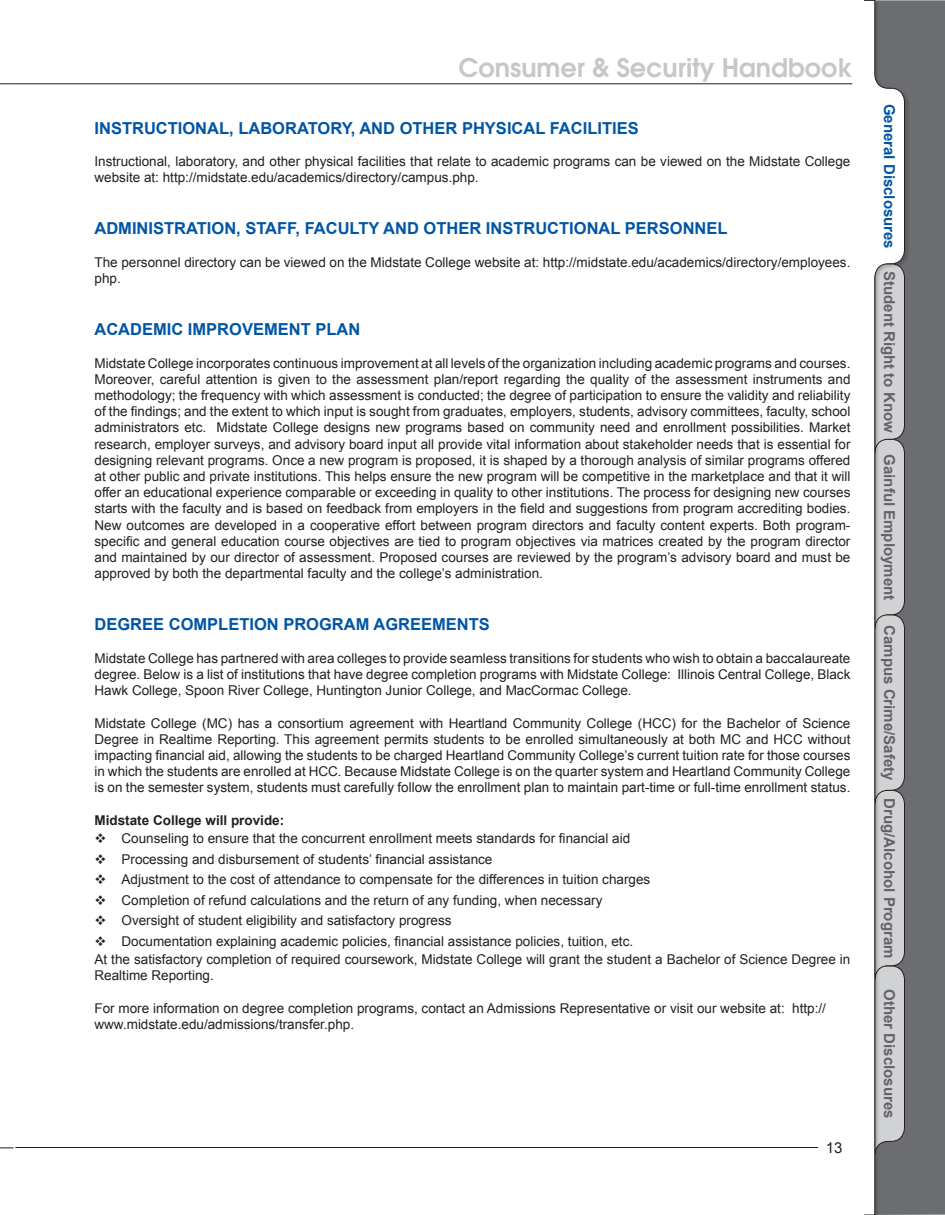
<style>
.page{position:relative;width:945px;height:1215px;background:#fff}
.page>*{position:absolute;margin:0;border:0;box-sizing:border-box;transform-origin:0 0}
.t1{font:600 25.5px "Avant Garde";color:#c7c7c9}
.Heading_1{font:700 16.5px "Arial";color:#0155a5}
.t2{font:700 15px "Arial";color:#636366}
.t3{font:700 15px "Arial";color:#0155a5}
.t4{font:15px "Arial";color:#231f20}
.Heading_1-2{font:13.5px/16.2px "Arial";color:#231f20}
.Heading_2{font:700 13.5px "Arial";color:#231f20}
</style>
<div class="page">
<svg style="left:0;top:83px;width:14px;height:1px"></svg>
<svg style="left:0;top:1148px;width:14px;height:1px"></svg>
<hr style="left:15px;top:1147px;width:803px;height:1px;background:#231f20">
<hr style="left:14px;top:83px;width:838px;height:1px;background:#231f20">
<div style="left:910px;top:0;width:35px;height:1215px;background:#6c6d70"></div>
<div style="left:864px;top:0;width:46px;height:1215px;background:#231f20;opacity:.25"></div>
<svg style="left:864px;top:0;width:41px;height:1215px"></svg>
<h1 class="t1" style="left:459px;top:51px;width:395px">Consumer &amp; Security Handbook</h1>
<p class="Heading_1" style="left:94px;top:117px;width:546px">INSTRUCTIONAL, LABORATORY, AND OTHER PHYSICAL FACILITIES</p>
<p class="Heading_1-2" style="left:94px;top:153px;width:757px">Instructional, laboratory, and other physical facilities that relate to academic programs can be viewed on the Midstate College website at: http://midstate.edu/academics/directory/campus.php.</p>
<p class="Heading_1" style="left:94px;top:218px;width:635px">ADMINISTRATION, STAFF, FACULTY AND OTHER INSTRUCTIONAL PERSONNEL</p>
<p class="Heading_1-2" style="left:94px;top:254px;width:757px">The personnel directory can be viewed on the Midstate College website at: http://midstate.edu/academics/directory/employees. php.</p>
<p class="Heading_1" style="left:94px;top:318px;width:267px">ACADEMIC IMPROVEMENT PLAN</p>
<p class="Heading_1-2" style="left:94px;top:355px;width:758px;text-align:justify">Midstate College incorporates continuous improvement at all levels of the organization including academic programs and courses.<br>Moreover, careful attention is given to the assessment plan/report regarding the quality of the assessment instruments and methodology; the frequency with which assessment is conducted; the degree of participation to ensure the validity and reliability of the findings; and the extent to which input is sought from graduates, employers, students, advisory committees, faculty, school administrators etc. Midstate College designs new programs based on community need and enrollment possibilities. Market research, employer surveys, and advisory board input all provide vital information about stakeholder needs that is essential for designing relevant programs. Once a new program is proposed, it is shaped by a thorough analysis of similar programs offered at other public and private institutions. This helps ensure the new program will be competitive in the marketplace and that it will offer an educational experience comparable or exceeding in quality to other institutions. The process for designing new courses starts with the faculty and is based on feedback from employers in the field and suggestions from program accrediting bodies.<br>New outcomes are developed in a cooperative effort between program directors and faculty content experts. Both program&shy;specific and general education course objectives are tied to program objectives via matrices created by the program director and maintained by our director of assessment. Proposed courses are reviewed by the program’s advisory board and must be approved by both the departmental faculty and the college’s administration.</p>
<p class="Heading_1" style="left:94px;top:614px;width:397px">DEGREE COMPLETION PROGRAM AGREEMENTS</p>
<p class="Heading_1-2" style="left:94px;top:650px;width:757px;text-align:justify">Midstate College has partnered with area colleges to provide seamless transitions for students who wish to obtain a baccalaureate degree. Below is a list of institutions that have degree completion programs with Midstate College: Illinois Central College, Black Hawk College, Spoon River College, Huntington Junior College, and MacCormac College.</p>
<p class="Heading_1-2" style="left:94px;top:715px;width:758px;text-align:justify">Midstate College (MC) has a consortium agreement with Heartland Community College (HCC) for the Bachelor of Science Degree in Realtime Reporting. This agreement permits students to be enrolled simultaneously at both MC and HCC without impacting financial aid, allowing the students to be charged Heartland Community College’s current tuition rate for those courses in which the students are enrolled at HCC. Because Midstate College is on the quarter system and Heartland Community College is on the semester system, students must carefully follow the enrollment plan to maintain part-time or full-time enrollment status.</p>
<p class="Heading_2" style="left:94px;top:811px;width:191px">Midstate College will provide:</p>
<p class="Heading_1-2" style="left:122px;top:830px;width:510px">Counseling to ensure that the concurrent enrollment meets standards for financial aid</p>
<p class="Heading_1-2" style="left:122px;top:851px;width:372px">Processing and disbursement of students’ financial assistance</p>
<p class="Heading_1-2" style="left:122px;top:871px;width:530px">Adjustment to the cost of attendance to compensate for the differences in tuition charges</p>
<p class="Heading_1-2" style="left:122px;top:892px;width:482px">Completion of refund calculations and the return of any funding, when necessary</p>
<p class="Heading_1-2" style="left:122px;top:912px;width:332px">Oversight of student eligibility and satisfactory progress</p>
<p class="Heading_1-2" style="left:122px;top:933px;width:513px">Documentation explaining academic policies, financial assistance policies, tuition, etc.</p>
<p class="Heading_1-2" style="left:94px;top:951px;width:757px">At the satisfactory completion of required coursework, Midstate College will grant the student a Bachelor of Science Degree in<br>Realtime Reporting.</p>
<p class="Heading_1-2" style="left:94px;top:1000px;width:733px">For more information on degree completion programs, contact an Admissions Representative or visit our website at: http:// www.midstate.edu/admissions/transfer.php.</p>
<p class="t4" style="left:826px;top:1138px;width:18px">13</p>
<p class="t3" style="left:899px;top:104px;width:147px;rotate:90deg">General Disclosures</p>
<p class="t2" style="left:899px;top:271px;width:163px;rotate:90deg">Student Right to Know</p>
<p class="t2" style="left:899px;top:454px;width:147px;rotate:90deg">Gainful Employment</p>
<p class="t2" style="left:899px;top:625px;width:335px;rotate:90deg">Campus Crime/Safety Drug/Alcohol Program</p>
<p class="t2" style="left:899px;top:989px;width:131px;rotate:90deg">Other Disclosures</p>
</div>
